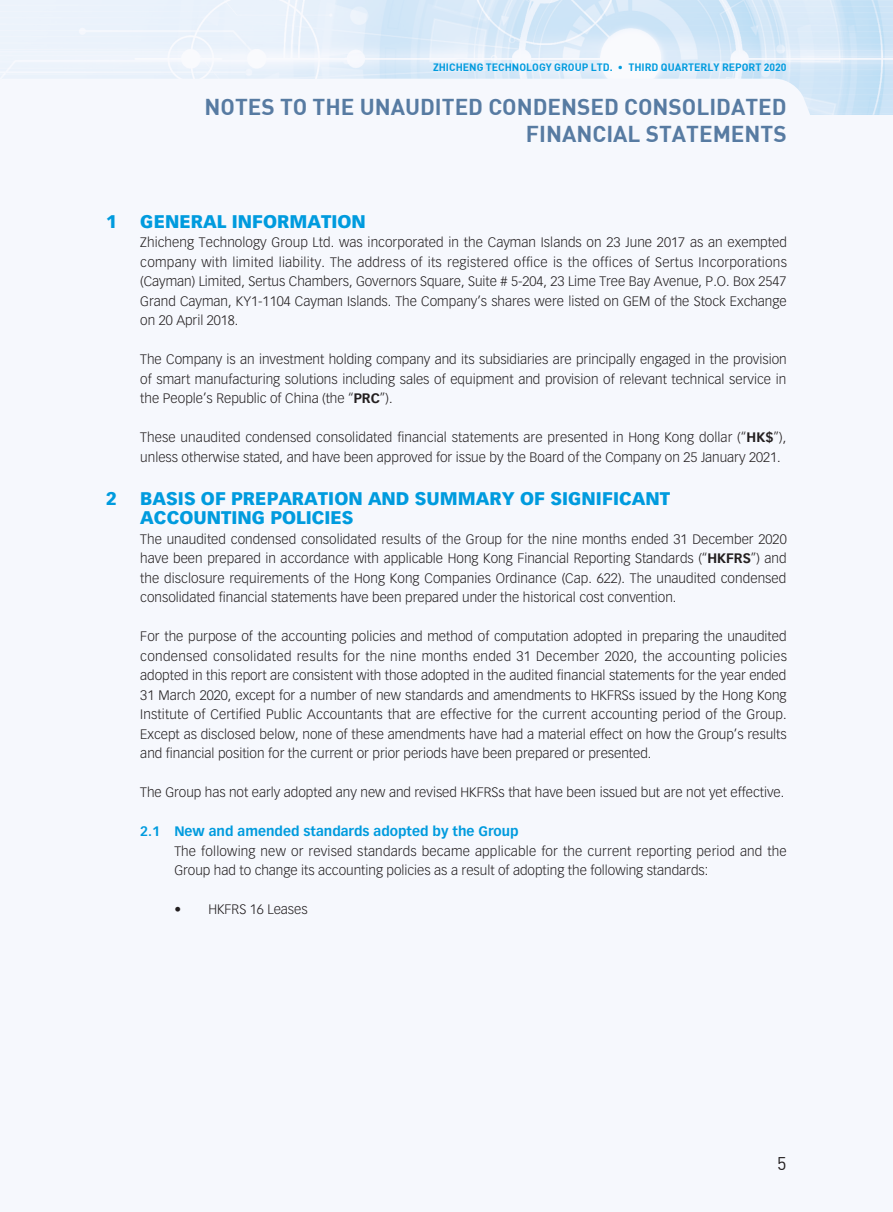
<style>
.page{position:relative;width:893px;height:1212px;background:#f6f8fd}
.page>*{position:absolute;margin:0;border:0;box-sizing:border-box;transform-origin:0 0}
.t1{font:22.5px/27px "DIN Bold";color:#577ba2;text-align:right}
.t2{font:900 18px/19.5px "Vectora LT Std";color:#009bde}
.t3{font:18px "DIN";color:#231f20}
.t4{font:300 13.5px/19.5px "Vectora LT Std";color:#231f20;text-align:justify}
.t5{font:700 13.5px "Vectora LT Std";color:#009bde}
.t6{font:10.5px "DIN Bold";color:#009bde}
.s1{font-weight:700}
</style>
<div class="page">
<img style="left:0;top:0;width:893px;height:115px">
<svg style="left:0;top:79px;width:817px;height:36px"></svg>
<p class="t6" style="left:433px;top:60px;width:355px">ZHICHENG TECHNOLOGY GROUP LTD. • THIRD QUARTERLY REPORT 2020</p>
<h1 class="t1" style="left:205px;top:92px;width:584px">NOTES TO THE UNAUDITED CONDENSED CONSOLIDATED<br>FINANCIAL STATEMENTS</h1>
<h2 class="t2" style="left:106px;top:211px;width:12px">1</h2>
<h2 class="t2" style="left:140px;top:211px;width:227px">GENERAL INFORMATION</h2>
<p class="t4" style="left:140px;top:233px;width:648px">Zhicheng Technology Group Ltd. was incorporated in the Cayman Islands on 23 June 2017 as an exempted company with limited liability. The address of its registered office is the offices of Sertus Incorporations (Cayman) Limited, Sertus Chambers, Governors Square, Suite # 5-204, 23 Lime Tree Bay Avenue, P.O. Box 2547<br>Grand Cayman, KY1-1104 Cayman Islands. The Company’s shares were listed on GEM of the Stock Exchange on 20 April 2018.</p>
<p class="t4" style="left:140px;top:350px;width:648px">The Company is an investment holding company and its subsidiaries are principally engaged in the provision of smart manufacturing solutions including sales of equipment and provision of relevant technical service in the People’s Republic of China (the “<span class="s1">PRC</span>”).</p>
<p class="t4" style="left:140px;top:428px;width:647px">These unaudited condensed consolidated financial statements are presented in Hong Kong dollar (“<span class="s1">HK$</span>”), unless otherwise stated, and have been approved for issue by the Board of the Company on 25 January 2021.</p>
<h2 class="t2" style="left:106px;top:488px;width:12px">2</h2>
<h2 class="t2" style="left:140px;top:488px;width:531px">BASIS OF PREPARATION AND SUMMARY OF SIGNIFICANT<br>ACCOUNTING POLICIES</h2>
<p class="t4" style="left:140px;top:529px;width:648px">The unaudited condensed consolidated results of the Group for the nine months ended 31 December 2020 have been prepared in accordance with applicable Hong Kong Financial Reporting Standards (“<span class="s1">HKFRS</span>”) and the disclosure requirements of the Hong Kong Companies Ordinance (Cap. 622). The unaudited condensed consolidated financial statements have been prepared under the historical cost convention.</p>
<p class="t4" style="left:140px;top:627px;width:648px">For the purpose of the accounting policies and method of computation adopted in preparing the unaudited condensed consolidated results for the nine months ended 31 December 2020, the accounting policies adopted in this report are consistent with those adopted in the audited financial statements for the year ended 31 March 2020, except for a number of new standards and amendments to HKFRSs issued by the Hong Kong Institute of Certified Public Accountants that are effective for the current accounting period of the Group.<br>Except as disclosed below, none of these amendments have had a material effect on how the Group’s results and financial position for the current or prior periods have been prepared or presented.</p>
<p class="t4" style="left:140px;top:783px;width:645px">The Group has not early adopted any new and revised HKFRSs that have been issued but are not yet effective.</p>
<p class="t5" style="left:140px;top:823px;width:380px">2.1 New and amended standards adopted by the Group</p>
<p class="t4" style="left:174px;top:841px;width:614px">The following new or revised standards became applicable for the current reporting period and the<br>Group had to change its accounting policies as a result of adopting the following standards:</p>
<p class="t4" style="left:174px;top:900px;width:135px">• HKFRS 16 Leases</p>
<h2 class="t3" style="left:777px;top:1152px;width:11px">5</h2>
</div>
